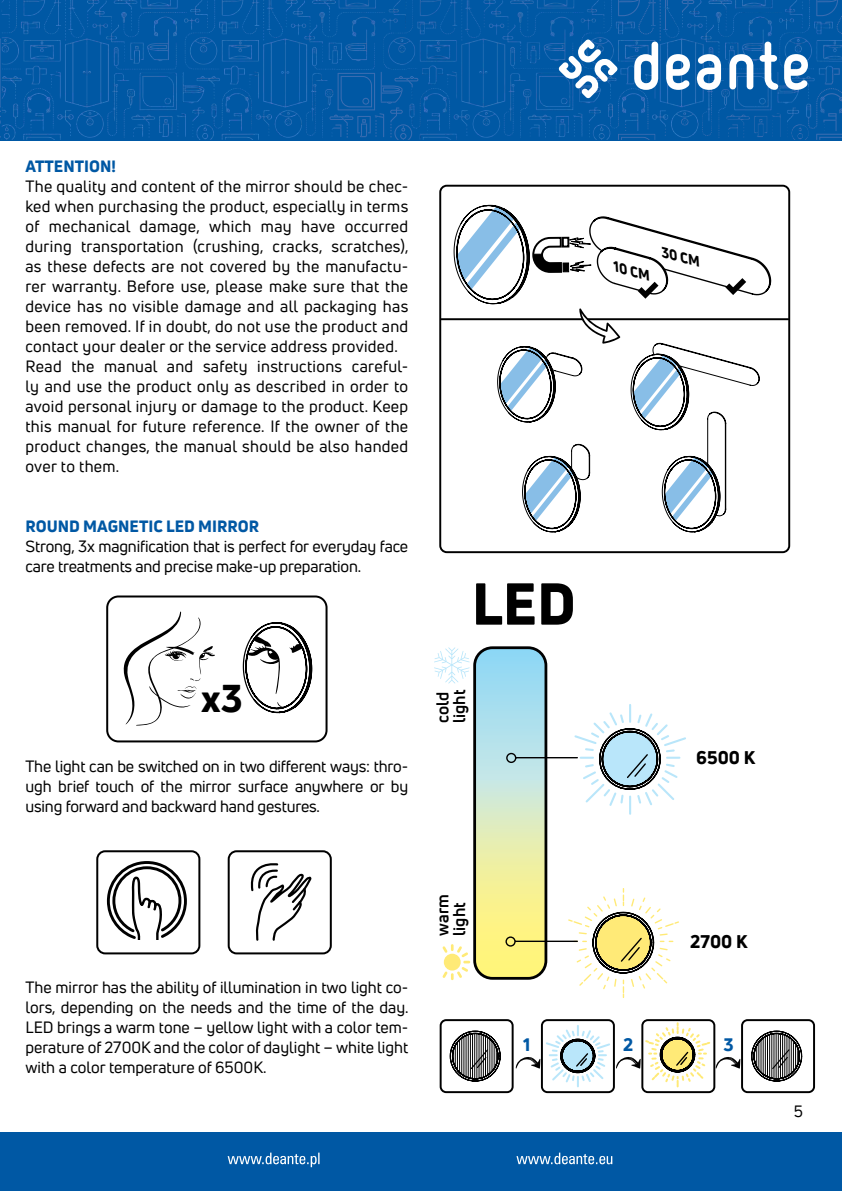
<style>
.page{position:relative;width:842px;height:1191px;background:#fff}
.page>*{position:absolute;margin:0;border:0;box-sizing:border-box;transform-origin:0 0}
.t1{font:800 57.8px "Uni Neue";color:#000}
.t2{font:800 37.8px "Uni Neue";color:#000}
.t3{font:800 17.8px "Uni Neue";color:#000}
.t4{font:800 17.6px "Uni Neue";color:#0058a4}
.t5{font:700 16.6px/16.6px "Uni Neue";color:#000}
.t6{font:16px/20px "Uni Neue";letter-spacing:.02em;color:#000;text-align:justify}
.t7{font:16px/20px "Uni Neue";letter-spacing:-.01em;color:#000}
.t8{font:800 16px "Uni Neue";color:#0058a4}
.t9{font:italic 800 14px "Uni Neue";color:#000}
</style>
<div class="page">
<div style="left:0;top:1132px;width:842px;height:59px;background:#0058a4"></div>
<svg style="left:228px;top:1152px;width:384px;height:15px"></svg>
<svg style="left:0;top:40px;width:2px;height:98px"></svg>
<img style="left:0;top:7px;width:2px;height:28px">
<svg style="left:2px;top:0;width:840px;height:140px;background:#045aa5"></svg>
<svg style="left:329px;top:72px;width:89px;height:68px;background:#085ba6"></svg>
<svg style="left:816px;top:0;width:22px;height:34px"></svg>
<img style="left:2px;top:13px;width:328px;height:4px">
<img style="left:50px;top:71px;width:278px;height:50px">
<img style="left:427px;top:41px;width:132px;height:25px">
<img style="left:721px;top:7px;width:89px;height:16px">
<img style="left:618px;top:113px;width:163px;height:24px">
<img style="left:829px;top:7px;width:13px;height:27px">
<svg style="left:729px;top:54px;width:24px;height:35px"></svg>
<svg style="left:759px;top:42px;width:19px;height:48px"></svg>
<svg style="left:559px;top:0;width:162px;height:98px;background:#3177b5"></svg>
<svg style="left:784px;top:54px;width:58px;height:86px;background:#216caf"></svg>
<div style="left:106px;top:595px;width:222px;height:147px;border:2px solid #000;border-radius:11px"></div>
<svg style="left:242px;top:622px;width:71px;height:92px"></svg>
<svg style="left:123px;top:611px;width:92px;height:114px"></svg>
<svg style="left:106px;top:861px;width:81px;height:79px"></svg>
<div style="left:96px;top:850px;width:104px;height:104px;border:2px solid #000;border-radius:8px"></div>
<svg style="left:250px;top:863px;width:62px;height:78px"></svg>
<div style="left:228px;top:850px;width:104px;height:104px;border:2px solid #000;border-radius:8px"></div>
<div style="left:641px;top:1019px;width:74px;height:74px;border:2px solid #000;border-radius:6px"></div>
<div style="left:541px;top:1019px;width:74px;height:74px;border:2px solid #000;border-radius:6px"></div>
<div style="left:440px;top:1019px;width:74px;height:74px;border:2px solid #000;border-radius:6px"></div>
<svg style="left:449px;top:1030px;width:52px;height:52px"></svg>
<div style="left:741px;top:1019px;width:74px;height:74px;border:2px solid #000;border-radius:6px"></div>
<svg style="left:751px;top:1030px;width:52px;height:52px"></svg>
<svg style="left:716px;top:1057px;width:24px;height:11px"></svg>
<svg style="left:434px;top:647px;width:252px;height:350px"></svg>
<svg style="left:516px;top:1023px;width:193px;height:65px"></svg>
<div style="left:439px;top:185px;width:351px;height:368px;border:2px solid #000;border-radius:7px"></div>
<hr style="left:441px;top:318px;width:347px;height:2px;background:#000">
<svg style="left:453px;top:204px;width:319px;height:329px"></svg>
<p class="t8" style="left:25px;top:156px;width:92px">ATTENTION!</p>
<p class="t6" style="left:25px;top:176px;width:385px;text-align:left">The quality and content of the mirror should be chec&shy;ked when purchasing the product, especially in terms of mechanical damage, which may have occurred during transportation (crushing, cracks, scratches), as these defects are not covered by the manufactu&shy;rer warranty. Before use, please make sure that the device has no visible damage and all packaging has been removed. If in doubt, do not use the product and contact your dealer or the service address provided.<br>Read the manual and safety instructions careful&shy;ly and use the product only as described in order to avoid personal injury or damage to the product. Keep this manual for future reference. If the owner of the product changes, the manual should be also handed over to them.</p>
<p class="t8" style="left:25px;top:516px;width:235px">ROUND MAGNETIC LED MIRROR</p>
<p class="t7" style="left:25px;top:536px;width:384px">Strong, 3x magnification that is perfect for everyday face care treatments and precise make-up preparation.</p>
<h2 class="t2" style="left:201px;top:673px;width:43px">x3</h2>
<p class="t6" style="left:25px;top:756px;width:384px">The light can be switched on in two different ways: thro&shy;ugh brief touch of the mirror surface anywhere or by using forward and backward hand gestures.</p>
<h1 class="t1" style="left:472px;top:565px;width:106px">LED</h1>
<p class="t5" style="left:434px;top:723px;width:35px;rotate:-90deg">cold light</p>
<p class="t9" style="left:618px;top:257px;width:39px;rotate:15deg">10 CM</p>
<p class="t9" style="left:666px;top:243px;width:41px;rotate:15deg">30 CM</p>
<p class="t3" style="left:696px;top:745px;width:60px">6500 K</p>
<p class="t6" style="left:25px;top:976px;width:385px">The mirror has the ability of illumination in two light co&shy;lors, depending on the needs and the time of the day.<br>LED brings a warm tone – yellow light with a color tem&shy;perature of 2700K and the color of daylight – white light with a color temperature of 6500K.</p>
<p class="t5" style="left:434px;top:935px;width:43px;rotate:-90deg">warm light</p>
<p class="t3" style="left:690px;top:929px;width:59px">2700 K</p>
<p class="t4" style="left:523px;top:1032px;width:9px">1</p>
<p class="t4" style="left:623px;top:1032px;width:12px">2</p>
<p class="t4" style="left:723px;top:1032px;width:12px">3</p>
<p class="t6" style="left:794px;top:1100px;width:11px">5</p>
</div>
